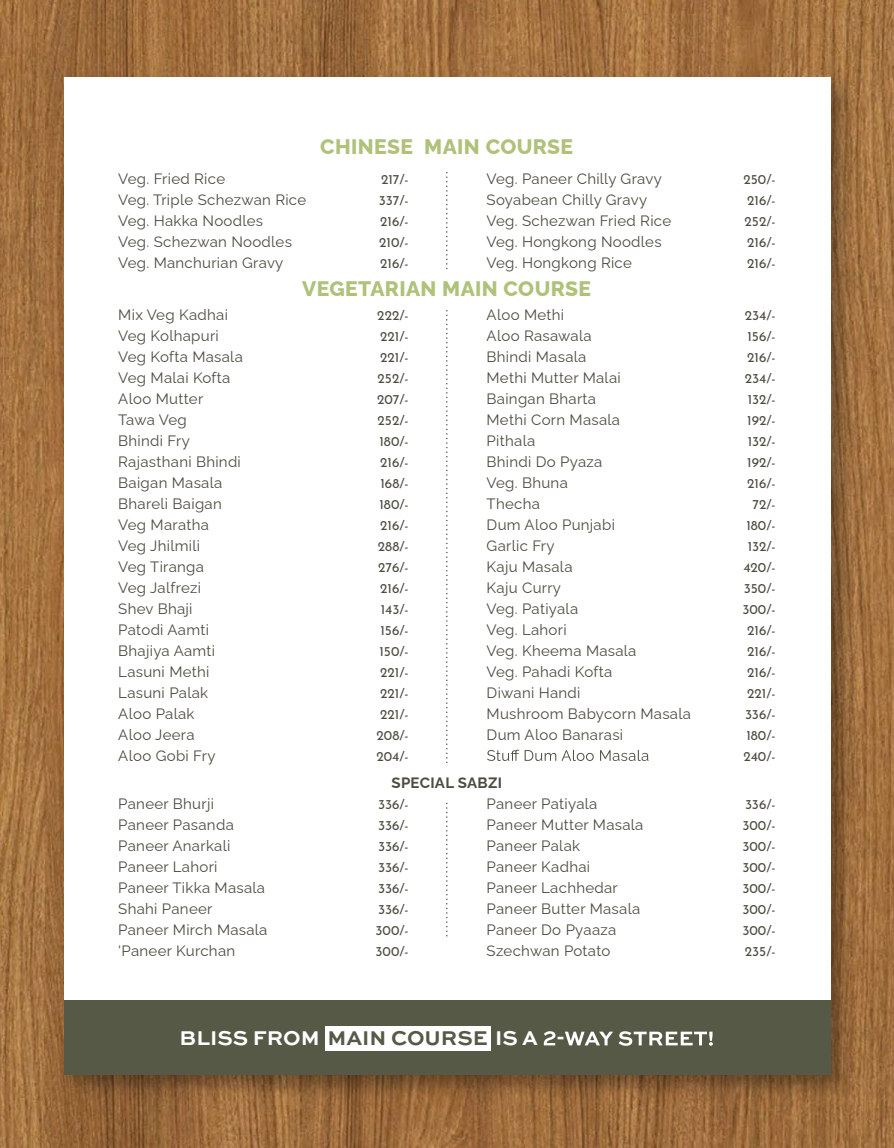
<style>
.page{position:relative;width:894px;height:1148px;background:#fff}
.page>*{position:absolute;margin:0;border:0;box-sizing:border-box;transform-origin:0 0}
.t1{font:800 21px "Raleway";letter-spacing:.02em;color:#b0c179}
.t2{font:700 21px "Sweet Sans Pro";color:#fff}
.t3{font:15px/21px "Raleway";letter-spacing:.02em;color:#4d4c41}
.t4{font:700 15px "Raleway";letter-spacing:.02em;color:#4d4c41}
.t5{font:13.5px/21px "Josefin Sans";color:#4d4c41;text-align:justify}
.s1{color:#575947}
</style>
<div class="page">
<img style="left:0;top:0;width:893px;height:1147px">
<img style="left:52px;top:65px;width:810px;height:1042px">
<div style="left:64px;top:77px;width:765px;height:997px;background:#575947"></div>
<div style="left:64px;top:77px;width:765px;height:922px;background:#fff"></div>
<svg style="left:487px;top:749px;width:161px;height:12px"></svg>
<svg style="left:446px;top:311px;width:1px;height:453px"></svg>
<svg style="left:446px;top:803px;width:1px;height:134px"></svg>
<svg style="left:446px;top:173px;width:1px;height:96px"></svg>
<div style="left:325px;top:1025px;width:165px;height:25px;background:#fff"></div>
<svg style="left:543px;top:1031px;width:169px;height:14px"></svg>
<h1 class="t1" style="left:320px;top:130px;width:254px">CHINESE MAIN COURSE</h1>
<p class="t3" style="left:118px;top:166px;width:189px">Veg. Fried Rice<br>Veg. Triple Schezwan Rice<br>Veg. Hakka Noodles<br>Veg. Schezwan Noodles<br>Veg. Manchurian Gravy</p>
<p class="t5" style="left:379px;top:168px;width:31px">217/- 337/- 216/- 210/- 216/-</p>
<p class="t3" style="left:486px;top:166px;width:186px">Veg. Paneer Chilly Gravy<br>Soyabean Chilly Gravy<br>Veg. Schezwan Fried Rice<br>Veg. Hongkong Noodles<br>Veg. Hongkong Rice</p>
<p class="t5" style="left:743px;top:168px;width:34px">250/- 216/- 252/- 216/- 216/-</p>
<h1 class="t1" style="left:302px;top:271px;width:290px">VEGETARIAN MAIN COURSE</h1>
<p class="t3" style="left:118px;top:302px;width:126px">Mix Veg Kadhai<br>Veg Kolhapuri<br>Veg Kofta Masala<br>Veg Malai Kofta<br>Aloo Mutter<br>Tawa Veg<br>Bhindi Fry<br>Rajasthani Bhindi<br>Baigan Masala<br>Bhareli Baigan<br>Veg Maratha<br>Veg Jhilmili<br>Veg Tiranga<br>Veg Jalfrezi<br>Shev Bhaji<br>Patodi Aamti<br>Bhajiya Aamti<br>Lasuni Methi<br>Lasuni Palak<br>Aloo Palak<br>Aloo Jeera<br>Aloo Gobi Fry</p>
<p class="t5" style="left:376px;top:303px;width:34px;text-align:center">222/-<br>221/-<br>221/-<br>252/-<br>207/-<br>252/-<br>180/-<br>216/-<br>168/-<br>180/-<br>216/-<br>288/-<br>276/-<br>216/-<br>143/-<br>156/-<br>150/-<br>221/-<br>221/-<br>221/-<br>208/-<br>204/-</p>
<p class="t3" style="left:486px;top:302px;width:206px">Aloo Methi<br>Aloo Rasawala<br>Bhindi Masala<br>Methi Mutter Malai<br>Baingan Bharta<br>Methi Corn Masala<br>Pithala<br>Bhindi Do Pyaza<br>Veg. Bhuna<br>Thecha<br>Dum Aloo Punjabi<br>Garlic Fry<br>Kaju Masala<br>Kaju Curry<br>Veg. Patiyala<br>Veg. Lahori<br>Veg. Kheema Masala<br>Veg. Pahadi Kofta<br>Diwani Handi<br>Mushroom Babycorn Masala<br>Dum Aloo Banarasi</p>
<p class="t5" style="left:742px;top:303px;width:35px;text-align:right">234/-<br>156/-<br>216/-<br>234/-<br>132/-<br>192/-<br>132/-<br>192/-<br>216/-<br>72/-<br>180/-<br>132/-<br>420/-<br>350/-<br>300/-<br>216/-<br>216/-<br>216/-<br>221/-<br>336/-<br>180/-<br>240/-</p>
<p class="t4" style="left:391px;top:770px;width:112px">SPECIAL SABZI</p>
<p class="t3" style="left:118px;top:791px;width:151px">Paneer Bhurji<br>Paneer Pasanda<br>Paneer Anarkali<br>Paneer Lahori<br>Paneer Tikka Masala<br>Shahi Paneer<br>Paneer Mirch Masala 'Paneer Kurchan</p>
<p class="t5" style="left:375px;top:792px;width:35px">336/- 336/- 336/- 336/- 336/- 336/- 300/- 300/-</p>
<p class="t3" style="left:486px;top:791px;width:158px">Paneer Patiyala<br>Paneer Mutter Masala<br>Paneer Palak<br>Paneer Kadhai<br>Paneer Lachhedar<br>Paneer Butter Masala<br>Paneer Do Pyaaza<br>Szechwan Potato</p>
<p class="t5" style="left:742px;top:792px;width:35px">336/- 300/- 300/- 300/- 300/- 300/- 300/- 235/-</p>
<h1 class="t2" style="left:179px;top:1022px;width:359px">BLISS FROM <span class="s1">MAIN COURSE</span> IS A</h1>
</div>
